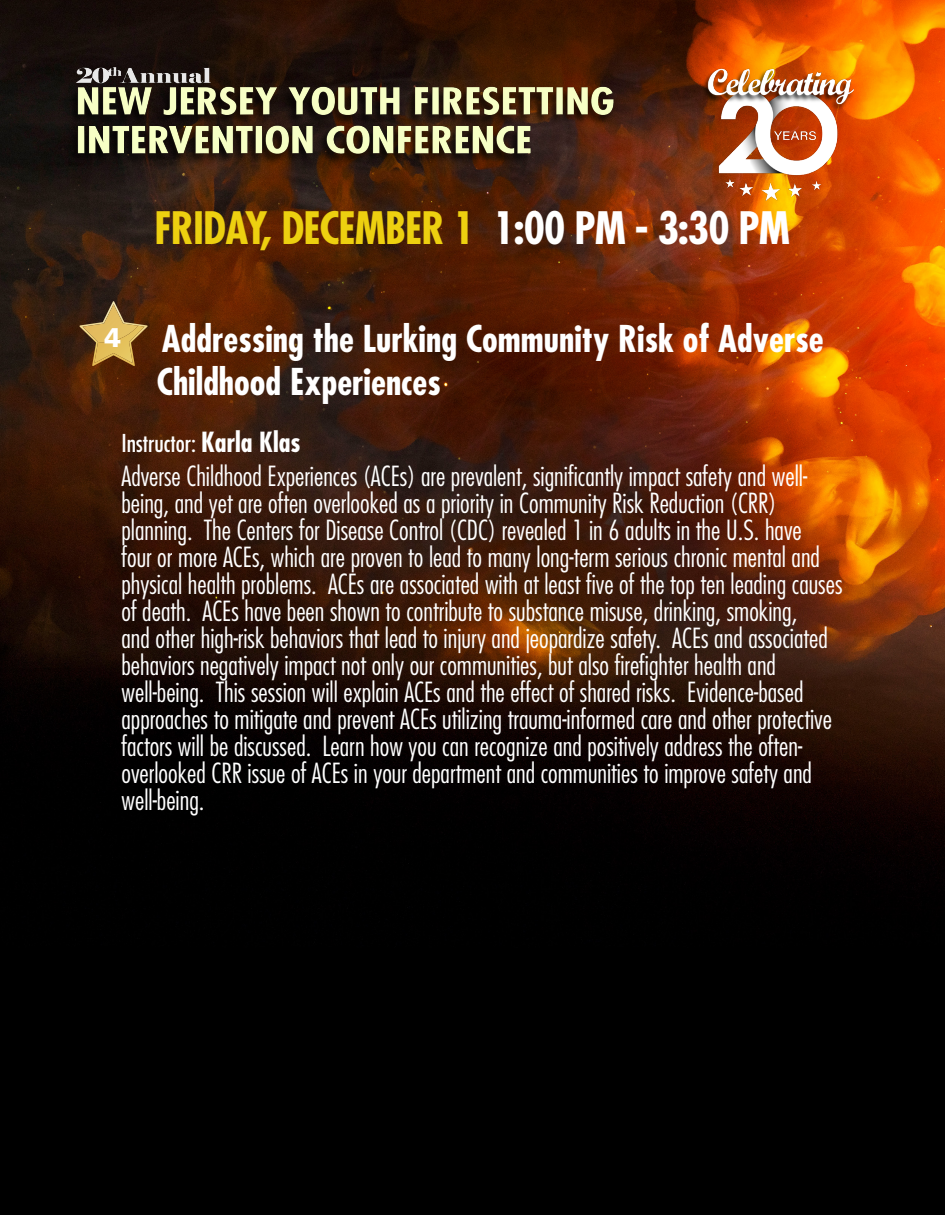
<style>
.page{position:relative;width:945px;height:1215px;background:#fff}
.page>*{position:absolute;margin:0;border:0;box-sizing:border-box;transform-origin:0 0}
.Page_Header{font:700 condensed 43.5px "Futura Std";letter-spacing:-.02em;color:#edd010}
.CourseHeader{font:700 condensed 36px/43.2px "Futura Std";color:#fff}
.Course_Desc{font:300 condensed 27px/27px "Futura Std";color:#fff}
.t1{font:800 27px "Articulate";color:#fff}
.Instructor{font:condensed 24px "Futura Std";color:#fff}
.s1{color:#fff}
.s2{font-weight:700;font-size:27px}
</style>
<div class="page">
<img style="left:0;top:0;width:945px;height:1215px">
<img style="left:701px;top:68px;width:154px;height:133px">
<img style="left:68px;top:68px;width:547px;height:97px">
<svg style="left:79px;top:301px;width:69px;height:65px;background:#7d5523"></svg>
<img style="left:83px;top:304px;width:55px;height:38px">
<p class="Page_Header" style="left:155px;top:201px;width:637px">FRIDAY, DECEMBER 1 <span class="s1">1:00 PM - 3:30 PM</span></p>
<p class="t1" style="left:105px;top:322px;width:18px">4</p>
<p class="CourseHeader" style="left:157px;top:317px;width:669px">Addressing the Lurking Community Risk of Adverse<br>Childhood Experiences</p>
<p class="Instructor" style="left:122px;top:429px;width:181px">Instructor: <span class="s2">Karla Klas</span></p>
<p class="Course_Desc" style="left:122px;top:463px;width:723px">Adverse Childhood Experiences (ACEs) are prevalent, significantly impact safety and well&shy;being, and yet are often overlooked as a priority in Community Risk Reduction (CRR) planning. The Centers for Disease Control (CDC) revealed 1 in 6 adults in the U.S. have<br>four or more ACEs, which are proven to lead to many long-term serious chronic mental and physical health problems. ACEs are associated with at least five of the top ten leading causes of death. ACEs have been shown to contribute to substance misuse, drinking, smoking,<br>and other high-risk behaviors that lead to injury and jeopardize safety. ACEs and associated behaviors negatively impact not only our communities, but also firefighter health and well-being. This session will explain ACEs and the effect of shared risks. Evidence-based approaches to mitigate and prevent ACEs utilizing trauma-informed care and other protective factors will be discussed. Learn how you can recognize and positively address the often&shy;overlooked CRR issue of ACEs in your department and communities to improve safety and well-being.</p>
</div>
